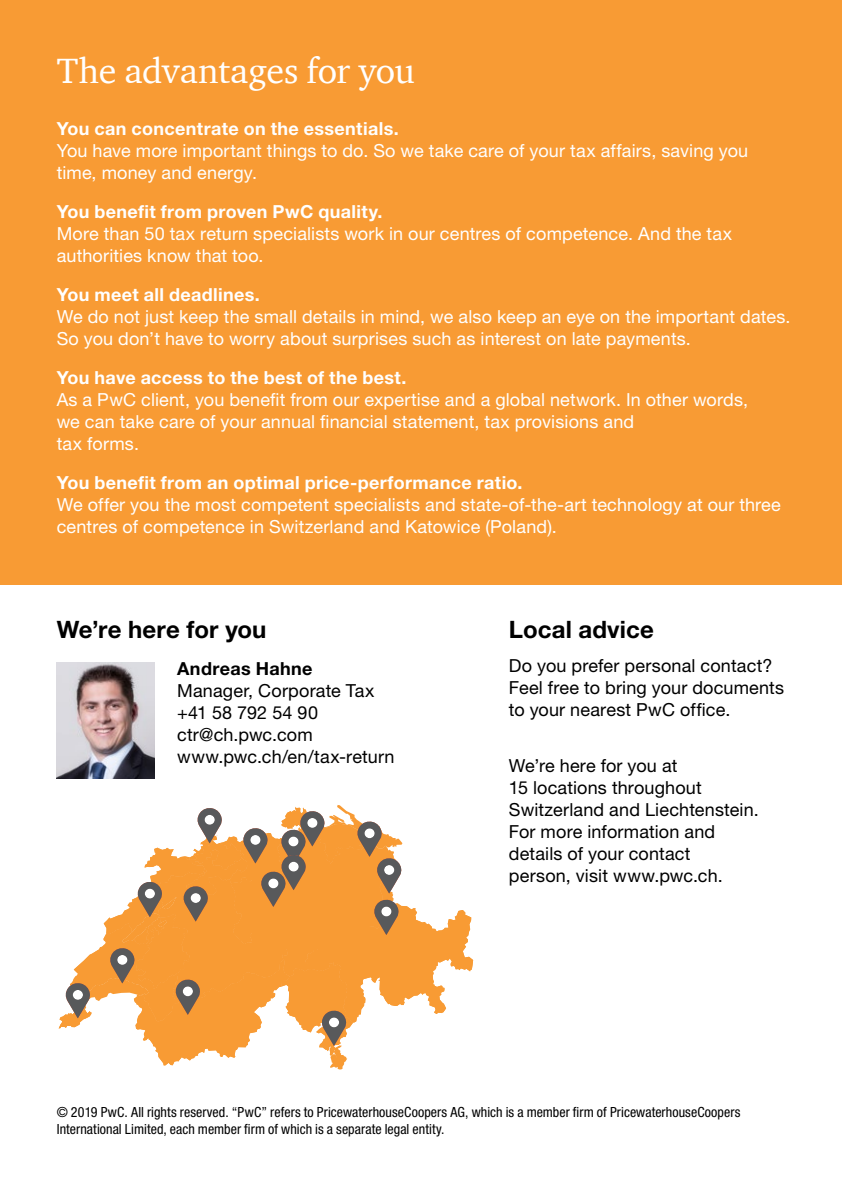
<style>
.page{position:relative;width:842px;height:1191px;background:#fff}
.page>*{position:absolute;margin:0;border:0;box-sizing:border-box;transform-origin:0 0}
.t1{font:36px "ITC Charter Com";letter-spacing:-.01em;color:#fff}
.t2{font:700 24px "Helvetica Neue LT Std";letter-spacing:.005em;color:#000}
.t3{font:18px/22px "Helvetica Neue LT Std";letter-spacing:.01em;color:#fff}
.t4{font:18px/22px "Helvetica Neue LT Std";letter-spacing:.01em;color:#000}
.t5{font:700 18px "Helvetica Neue LT Std";letter-spacing:.02em;color:#fff}
.t6{font:700 18px "Helvetica Neue LT Std";letter-spacing:.02em;color:#000}
.t7{font:condensed 14px/16.8px "Helvetica Neue LT Std";letter-spacing:.005em;color:#000}
</style>
<div class="page">
<div style="left:0;top:0;width:842px;height:584px;background:#f89b34"></div>
<img style="left:57px;top:662px;width:98px;height:116px">
<svg style="left:59px;top:805px;width:414px;height:264px"></svg>
<div style="left:145px;top:888px;width:10px;height:10px;background:#fff;border-radius:50%"></div>
<h1 class="t1" style="left:57px;top:49px;width:360px">The advantages for you</h1>
<p class="t5" style="left:57px;top:117px;width:344px">You can concentrate on the essentials.</p>
<p class="t3" style="left:57px;top:139px;width:693px">You have more important things to do. So we take care of your tax affairs, saving you time, money and energy.</p>
<p class="t5" style="left:57px;top:200px;width:327px">You benefit from proven PwC quality.</p>
<p class="t3" style="left:57px;top:222px;width:677px">More than 50 tax return specialists work in our centres of competence. And the tax authorities know that too.</p>
<p class="t5" style="left:57px;top:283px;width:205px">You meet all deadlines.</p>
<p class="t3" style="left:57px;top:305px;width:735px">We do not just keep the small details in mind, we also keep an eye on the important dates.<br>So you don’t have to worry about surprises such as interest on late payments.</p>
<p class="t5" style="left:57px;top:366px;width:351px">You have access to the best of the best.</p>
<p class="t3" style="left:57px;top:388px;width:693px">As a PwC client, you benefit from our expertise and a global network. In other words, we can take care of your annual financial statement, tax provisions and<br>tax forms.</p>
<p class="t5" style="left:57px;top:471px;width:467px">You benefit from an optimal price-performance ratio.</p>
<p class="t3" style="left:57px;top:493px;width:726px">We offer you the most competent specialists and state-of-the-art technology at our three centres of competence in Switzerland and Katowice (Poland).</p>
<h2 class="t2" style="left:57px;top:614px;width:211px">We’re here for you</h2>
<h2 class="t2" style="left:509px;top:614px;width:147px">Local advice</h2>
<p class="t4" style="left:509px;top:654px;width:277px">Do you prefer personal contact?<br>Feel free to bring your documents to your nearest PwC office.</p>
<p class="t4" style="left:509px;top:754px;width:251px">We’re here for you at<br>15 locations throughout<br>Switzerland and Liechtenstein.<br>For more information and details of your contact<br>person, visit www.pwc.ch.</p>
<p class="t6" style="left:177px;top:657px;width:137px">Andreas Hahne</p>
<p class="t4" style="left:177px;top:679px;width:219px">Manager, Corporate Tax +41 58 792 54 90 ctr@ch.pwc.com www.pwc.ch/en/tax-return</p>
<p class="t7" style="left:57px;top:1104px;width:685px">© 2019 PwC. All rights reserved. “PwC” refers to PricewaterhouseCoopers AG, which is a member firm of PricewaterhouseCoopers<br>International Limited, each member firm of which is a separate legal entity.</p>
</div>
